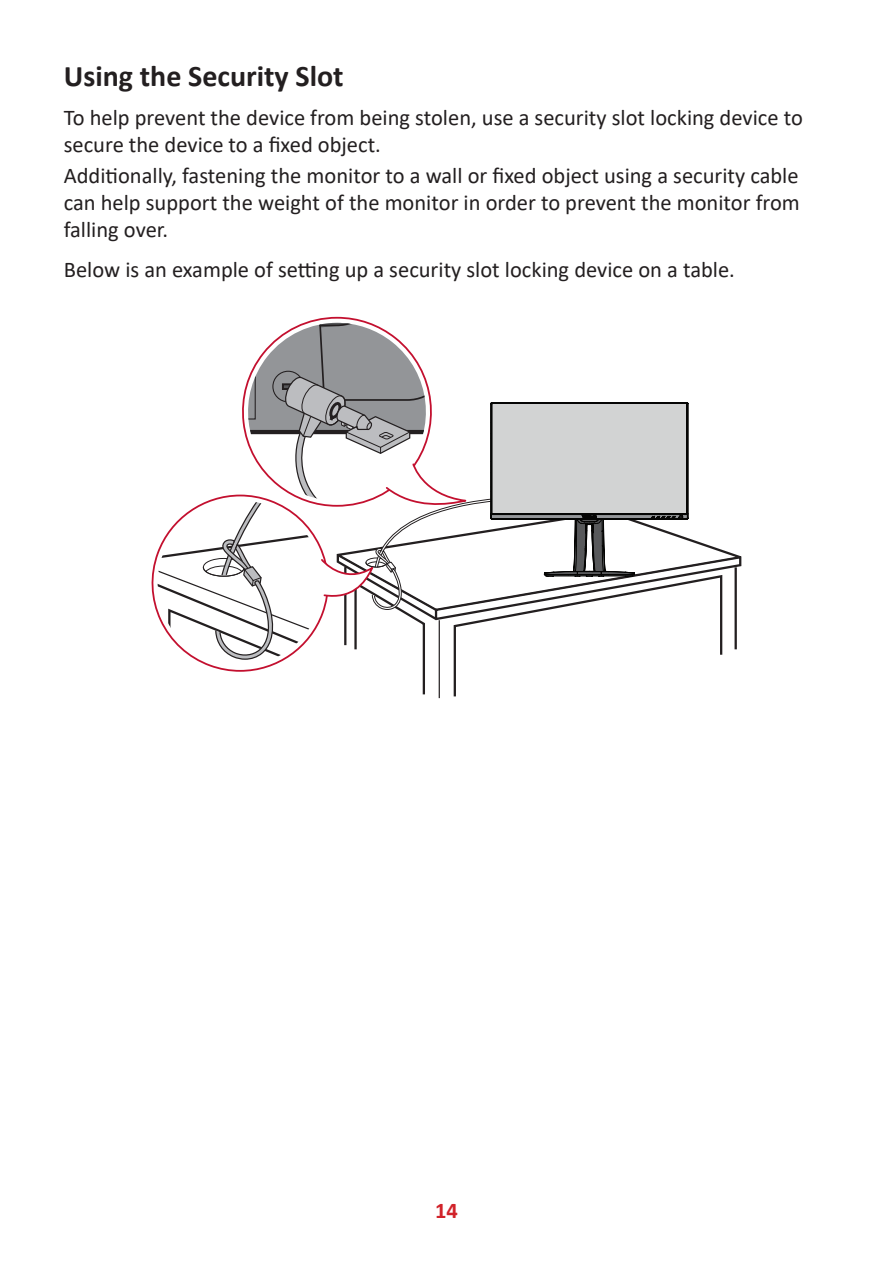
<style>
.page{position:relative;width:893px;height:1263px;background:#fff}
.page>*{position:absolute;margin:0;border:0;box-sizing:border-box;transform-origin:0 0}
.Heading_2{font:700 30px "Calibri";color:#231f20}
.Body{font:22.5px/27px "Calibri";color:#231f20}
.t1{font:700 22.5px "Calibri";color:#d1232a}
</style>
<div class="page">
<svg style="left:422px;top:554px;width:319px;height:144px"></svg>
<hr style="left:734px;top:567px;width:3px;height:82px;background:#231f20">
<svg style="left:151px;top:317px;width:537px;height:359px"></svg>
<p class="Heading_2" style="left:64px;top:55px;width:281px">Using the Security Slot</p>
<p class="Body" style="left:64px;top:103px;width:741px">To help prevent the device from being stolen, use a security slot locking device to secure the device to a fixed object.</p>
<p class="Body" style="left:64px;top:162px;width:738px;text-align:justify">Additionally, fastening the monitor to a wall or fixed object using a security cable can help support the weight of the monitor in order to prevent the monitor from falling over.</p>
<p class="Body" style="left:64px;top:255px;width:673px">Below is an example of setting up a security slot locking device on a table.</p>
<p class="t1" style="left:435px;top:1194px;width:24px">14</p>
</div>
